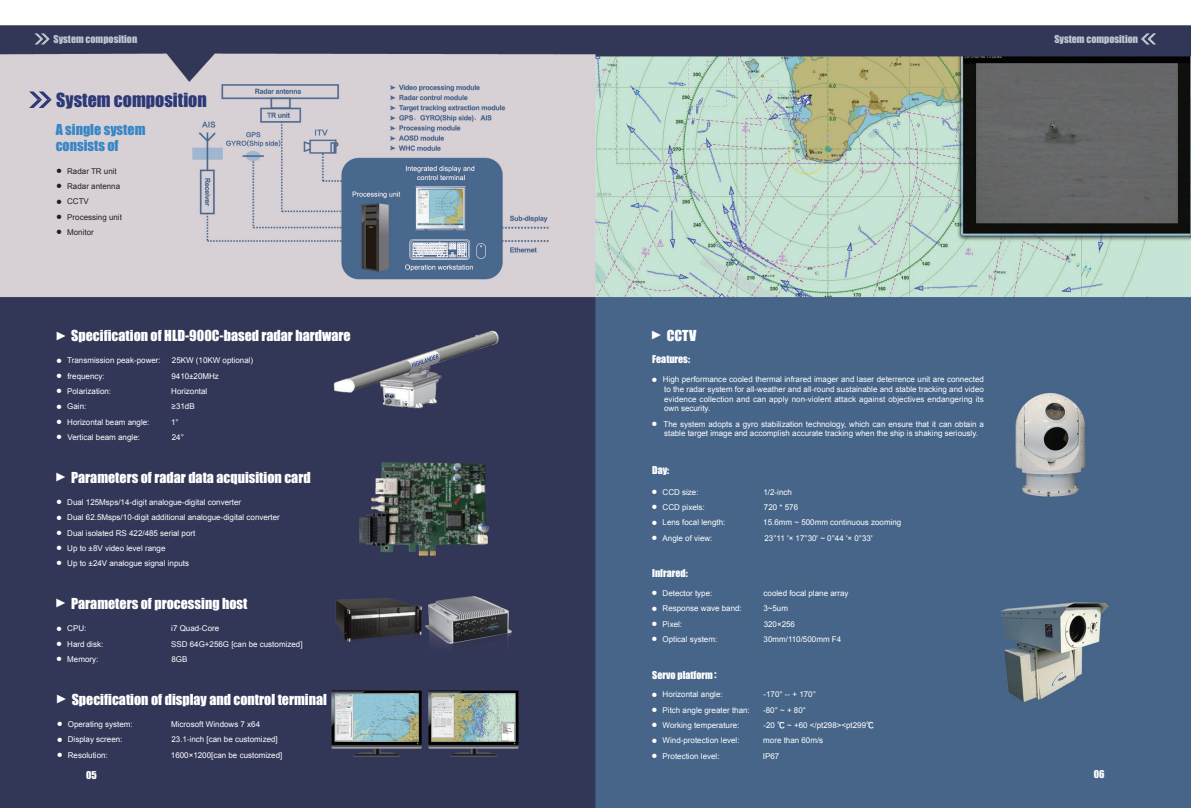
<style>
.page{position:relative;width:1191px;height:808px;background:#fff}
.page>*{position:absolute;margin:0;border:0;box-sizing:border-box;transform-origin:0 0}
.t1{font:18px "Impact MT Std";color:#2d3876}
.t2{font:14px "Impact MT Std";color:#fff}
.t3{font:14px "Impact MT Std";color:#3786c6}
.t4{font:12px "FZLTCHK GBK1 0";color:#fff}
.t5{font:10px "Impact MT Std";color:#fff}
.t6{font:10px "Impact MT Std";color:#bcc9d2}
.t7{font:8px/9.6px "Arial";color:#fff;text-align:justify}
.t8{font:8px "Arial";color:#231f20}
.s1{font-family:"FZLTZHK GBK1 0";font-size:6px}
.s2{font-family:"FZLTCHK GBK1 0"}
.s3{font-family:"FZLTZHK GBK1 0"}
</style>
<div class="page">
<img style="left:0;top:25px;width:1191px;height:783px">
<svg style="left:34px;top:33px;width:16px;height:12px"></svg>
<svg style="left:29px;top:91px;width:23px;height:17px"></svg>
<svg style="left:1141px;top:33px;width:15px;height:12px"></svg>
<p class="t6" style="left:54px;top:33px;width:85px">System composition</p>
<p class="t1" style="left:56px;top:88px;width:152px">System composition</p>
<p class="t3" style="left:56px;top:121px;width:91px">A single system</p>
<p class="t3" style="left:56px;top:137px;width:64px">consists of</p>
<p class="t8" style="left:56px;top:166px;width:62px"><span class="s1">●</span> Radar TR unit</p>
<p class="t8" style="left:56px;top:181px;width:66px"><span class="s1">●</span> Radar antenna</p>
<p class="t8" style="left:56px;top:196px;width:34px"><span class="s1">●</span> CCTV</p>
<p class="t8" style="left:56px;top:212px;width:67px"><span class="s1">●</span> Processing unit</p>
<p class="t8" style="left:56px;top:227px;width:39px"><span class="s1">●</span> Monitor</p>
<p class="t4" style="left:67px;top:330px;width:13px;rotate:90deg">▲</p>
<p class="t2" style="left:71px;top:326px;width:281px">Specification of HLD-900C-based radar hardware</p>
<p class="t7" style="left:56px;top:356px;width:106px"><span class="s1">●</span> Transmission peak-power:</p>
<p class="t7" style="left:172px;top:356px;width:83px">25KW (10KW optional)</p>
<p class="t7" style="left:56px;top:371px;width:50px"><span class="s1">●</span> frequency:</p>
<p class="t7" style="left:171px;top:371px;width:49px">9410±20MHz</p>
<p class="t7" style="left:56px;top:386px;width:57px"><span class="s1">●</span> Polarization:</p>
<p class="t7" style="left:171px;top:386px;width:38px">Horizontal</p>
<p class="t7" style="left:56px;top:402px;width:32px"><span class="s1">●</span> Gain:</p>
<p class="t7" style="left:172px;top:402px;width:25px">≥31dB</p>
<p class="t7" style="left:56px;top:417px;width:95px"><span class="s1">●</span> Horizontal beam angle:</p>
<p class="t7" style="left:171px;top:417px;width:9px">1°</p>
<p class="t7" style="left:56px;top:432px;width:85px"><span class="s1">●</span> Vertical beam angle:</p>
<p class="t7" style="left:172px;top:432px;width:14px">24°</p>
<p class="t4" style="left:67px;top:471px;width:13px;rotate:90deg">▲</p>
<p class="t2" style="left:71px;top:468px;width:241px">Parameters of radar data acquisition card</p>
<p class="t7" style="left:56px;top:497px;width:186px"><span class="s1">●</span> Dual 125Msps/14-digit analogue-digital converter</p>
<p class="t7" style="left:56px;top:513px;width:225px"><span class="s1">●</span> Dual 62.5Msps/10-digit additional analogue-digital converter</p>
<p class="t7" style="left:56px;top:528px;width:141px"><span class="s1">●</span> Dual isolated RS 422/485 serial port</p>
<p class="t7" style="left:56px;top:543px;width:111px"><span class="s1">●</span> Up to ±8V video level range</p>
<p class="t7" style="left:56px;top:558px;width:134px"><span class="s1">●</span> Up to ±24V analogue signal inputs</p>
<p class="t4" style="left:67px;top:597px;width:13px;rotate:90deg">▲</p>
<p class="t2" style="left:71px;top:594px;width:178px">Parameters of processing host</p>
<p class="t7" style="left:56px;top:624px;width:32px"><span class="s1">●</span> CPU:</p>
<p class="t7" style="left:171px;top:624px;width:50px">i7 Quad-Core</p>
<p class="t7" style="left:56px;top:639px;width:49px"><span class="s1">●</span> Hard disk:</p>
<p class="t7" style="left:171px;top:639px;width:133px">SSD 64G+256G [can be customized]</p>
<p class="t7" style="left:56px;top:654px;width:44px"><span class="s1">●</span> Memory:</p>
<p class="t7" style="left:171px;top:654px;width:18px">8GB</p>
<p class="t4" style="left:68px;top:693px;width:13px;rotate:90deg">▲</p>
<p class="t2" style="left:72px;top:690px;width:257px">Specification of display and control terminal</p>
<p class="t7" style="left:57px;top:719px;width:78px"><span class="s1">●</span> Operating system:</p>
<p class="t7" style="left:171px;top:719px;width:90px">Microsoft Windows 7 x64</p>
<p class="t7" style="left:57px;top:735px;width:67px"><span class="s1">●</span> Display screen:</p>
<p class="t7" style="left:171px;top:735px;width:108px">23.1-inch [can be customized]</p>
<p class="t7" style="left:57px;top:750px;width:53px"><span class="s1">●</span> Resolution:</p>
<p class="t7" style="left:171px;top:750px;width:113px">1600×1200[can be customized]</p>
<p class="t5" style="left:86px;top:768px;width:12px">05</p>
<p class="t6" style="left:1054px;top:33px;width:85px">System composition</p>
<p class="t4" style="left:663px;top:329px;width:13px;rotate:90deg">▲</p>
<p class="t2" style="left:667px;top:326px;width:31px">CCTV</p>
<p class="t5" style="left:652px;top:353px;width:39px">Features:</p>
<p class="t7" style="left:664px;top:375px;width:321px;text-indent:-13px"><span class="s1">●</span> High performance cooled thermal infrared imager and laser deterrence unit are connected to the radar system for all-weather and all-round sustainable and stable tracking and video evidence collection and can apply non-violent attack against objectives endangering its own security.</p>
<p class="t7" style="left:664px;top:419px;width:321px;text-indent:-13px"><span class="s1">●</span> The system adopts a gyro stabilization technology, which can ensure that it can obtain a stable target image and accomplish accurate tracking when the ship is shaking seriously.</p>
<p class="t5" style="left:652px;top:463px;width:19px">Day:</p>
<p class="t7" style="left:651px;top:487px;width:49px"><span class="s1">●</span> CCD size:</p>
<p class="t7" style="left:763px;top:487px;width:30px">1/2-inch</p>
<p class="t7" style="left:651px;top:502px;width:55px"><span class="s1">●</span> CCD pixels:</p>
<p class="t7" style="left:764px;top:502px;width:36px">720 * 576</p>
<p class="t7" style="left:651px;top:518px;width:75px"><span class="s1">●</span> Lens focal length:</p>
<p class="t7" style="left:763px;top:518px;width:140px">15.6mm ~ 500mm continuous zooming</p>
<p class="t7" style="left:651px;top:533px;width:62px"><span class="s1">●</span> Angle of view:</p>
<p class="t7" style="left:764px;top:533px;width:109px">23°11 '× 17°30' ~ 0°44 '× 0°33'</p>
<p class="t5" style="left:652px;top:567px;width:37px">Infrared:</p>
<p class="t7" style="left:651px;top:589px;width:62px"><span class="s1">●</span> Detector type:</p>
<p class="t7" style="left:763px;top:589px;width:86px">cooled focal plane array</p>
<p class="t7" style="left:651px;top:604px;width:92px"><span class="s1">●</span> Response wave band:</p>
<p class="t7" style="left:763px;top:604px;width:26px">3~5um</p>
<p class="t7" style="left:651px;top:619px;width:32px"><span class="s1">●</span> Pixel:</p>
<p class="t7" style="left:763px;top:619px;width:33px">320×256</p>
<p class="t7" style="left:651px;top:634px;width:67px"><span class="s1">●</span> Optical system:</p>
<p class="t7" style="left:763px;top:634px;width:79px">30mm/110/500mm F4</p>
<p class="t5" style="left:652px;top:668px;width:72px">Servo platform<span class="s2">：</span></p>
<p class="t7" style="left:651px;top:690px;width:73px"><span class="s1">●</span> Horizontal angle:</p>
<p class="t7" style="left:763px;top:690px;width:54px">-170° -- + 170°</p>
<p class="t7" style="left:651px;top:705px;width:100px"><span class="s1">●</span> Pitch angle greater than:</p>
<p class="t7" style="left:763px;top:705px;width:44px">-80° ~ + 80°</p>
<p class="t7" style="left:651px;top:720px;width:89px"><span class="s1">●</span> Working temperature:</p>
<p class="t7" style="left:763px;top:720px;width:112px">-20 <span class="s3">℃</span> ~ +60 &lt;/pt298&gt;&lt;pt299<span class="s3">℃</span></p>
<p class="t7" style="left:651px;top:736px;width:90px"><span class="s1">●</span> Wind-protection level:</p>
<p class="t7" style="left:763px;top:736px;width:62px">more than 60m/s</p>
<p class="t7" style="left:651px;top:751px;width:70px"><span class="s1">●</span> Protection level:</p>
<p class="t7" style="left:763px;top:751px;width:18px">IP67</p>
<p class="t5" style="left:1093px;top:767px;width:12px">06</p>
</div>
